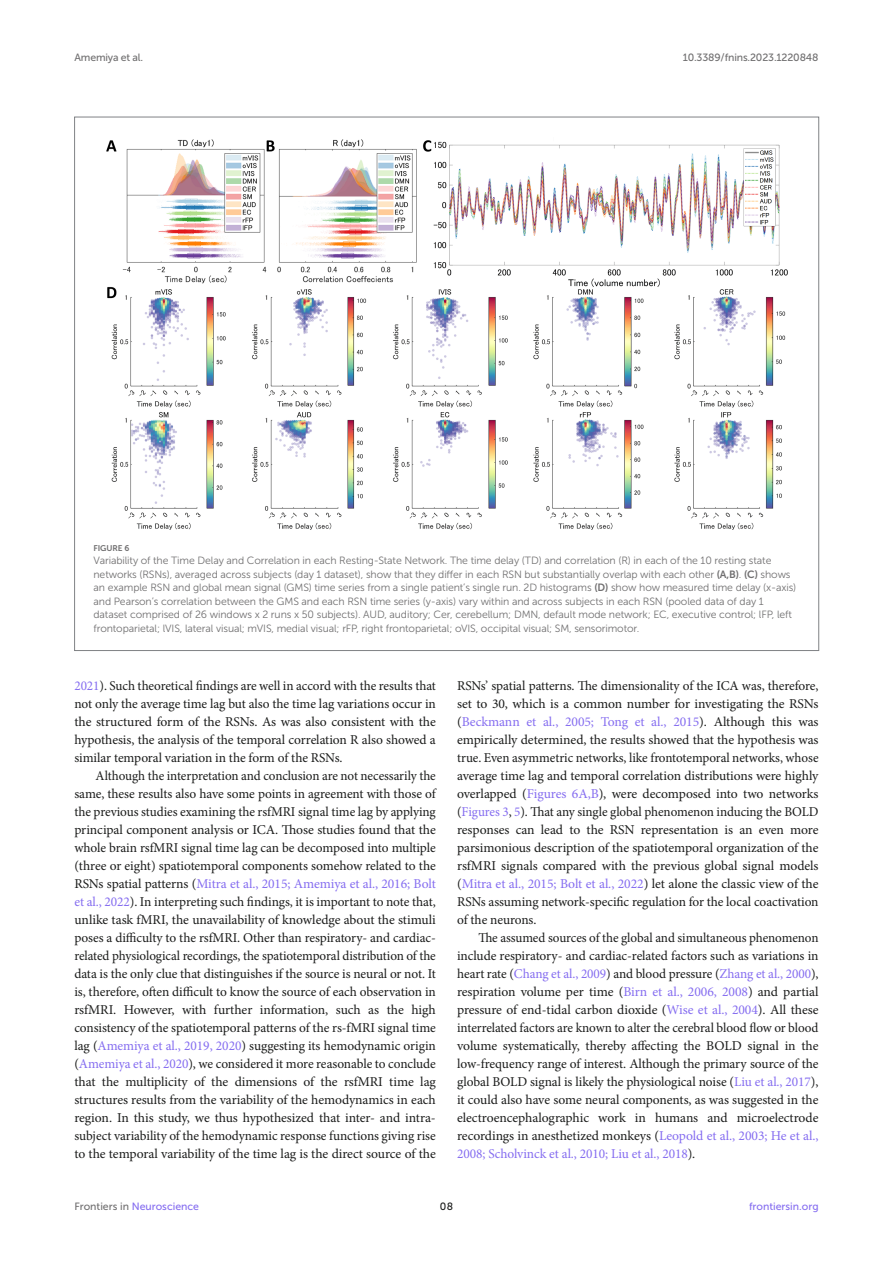
<style>
.page{position:relative;width:893px;height:1263px;background:#fff}
.page>*{position:absolute;margin:0;border:0;box-sizing:border-box;transform-origin:0 0}
.TEXT{font:13.5px/18px "Minion Pro";letter-spacing:-.005em;color:#1b1c1b;text-align:justify}
.FIG_LEG{font:10.5px/13.5px "Museo Sans 300";letter-spacing:-.01em;color:#706f70}
.t1{font:10.5px "Museo Sans 500";letter-spacing:-.015em;color:#706f70}
.t2{font:10.5px "Museo Sans 500";color:#856df0}
.t3{font:10.5px "Museo Sans 500";color:#1b1c1b}
.FIG_HD{font:8.25px "Museo Sans 700";letter-spacing:-.01em;color:#706f70}
.s1{font-family:"Museo Sans 700"}
.s2{color:#856df0}
.s3{color:#706f70}
</style>
<div class="page">
<img style="left:106px;top:139px;width:682px;height:391px">
<p class="t1" style="left:74px;top:51px;width:70px">Amemiya et al.</p>
<p class="t1" style="left:683px;top:51px;width:137px">10.3389/fnins.2023.1220848</p>
<p class="FIG_HD" style="left:94px;top:543px;width:37px">FIGURE 6</p>
<p class="FIG_LEG" style="left:94px;top:554px;width:704px">Variability of the Time Delay and Correlation in each Resting-State Network. The time delay (TD) and correlation (R) in each of the 10 resting state networks (RSNs), averaged across subjects (day 1 dataset), show that they differ in each RSN but substantially overlap with each other <span class="s1">(A,B)</span>. <span class="s1">(C)</span> shows an example RSN and global mean signal (GMS) time series from a single patient’s single run. 2D histograms <span class="s1">(D)</span> show how measured time delay (x-axis) and Pearson’s correlation between the GMS and each RSN time series (y-axis) vary within and across subjects in each RSN (pooled data of day 1 dataset comprised of 26 windows x 2 runs x 50 subjects). AUD, auditory; Cer, cerebellum; DMN, default mode network; EC, executive control; lFP, left frontoparietal; lVIS, lateral visual; mVIS, medial visual; rFP, right frontoparietal; oVIS, occipital visual; SM, sensorimotor.</p>
<p class="TEXT" style="left:74px;top:677px;width:363px"><span class="s2">2021</span>). Such theoretical findings are well in accord with the results that not only the average time lag but also the time lag variations occur in the structured form of the RSNs. As was also consistent with the hypothesis, the analysis of the temporal correlation R also showed a similar temporal variation in the form of the RSNs.</p>
<p class="TEXT" style="left:74px;top:767px;width:363px;text-indent:21px">Although the interpretation and conclusion are not necessarily the same, these results also have some points in agreement with those of the previous studies examining the rsfMRI signal time lag by applying principal component analysis or ICA. Those studies found that the whole brain rsfMRI signal time lag can be decomposed into multiple (three or eight) spatiotemporal components somehow related to the RSNs spatial patterns (<span class="s2">Mitra et al., 2015; Amemiya et al., 2016; Bolt et al., 2022</span>). In interpreting such findings, it is important to note that, unlike task fMRI, the unavailability of knowledge about the stimuli poses a difficulty to the rsfMRI. Other than respiratory- and cardiac&shy;related physiological recordings, the spatiotemporal distribution of the data is the only clue that distinguishes if the source is neural or not. It is, therefore, often difficult to know the source of each observation in rsfMRI. However, with further information, such as the high consistency of the spatiotemporal patterns of the rs-fMRI signal time lag (<span class="s2">Amemiya et al., 2019, 2020</span>) suggesting its hemodynamic origin (<span class="s2">Amemiya et al., 2020</span>), we considered it more reasonable to conclude that the multiplicity of the dimensions of the rsfMRI time lag structures results from the variability of the hemodynamics in each region. In this study, we thus hypothesized that inter- and intra&shy;subject variability of the hemodynamic response functions giving rise to the temporal variability of the time lag is the direct source of the</p>
<p class="TEXT" style="left:457px;top:677px;width:363px">RSNs’ spatial patterns. The dimensionality of the ICA was, therefore, set to 30, which is a common number for investigating the RSNs (<span class="s2">Beckmann et al., 2005; Tong et al., 2015</span>). Although this was empirically determined, the results showed that the hypothesis was true. Even asymmetric networks, like frontotemporal networks, whose average time lag and temporal correlation distributions were highly overlapped (<span class="s2">Figures 6A,B</span>), were decomposed into two networks (<span class="s2">Figures 3</span>, <span class="s2">5</span>). That any single global phenomenon inducing the BOLD responses can lead to the RSN representation is an even more parsimonious description of the spatiotemporal organization of the rsfMRI signals compared with the previous global signal models (<span class="s2">Mitra et al., 2015; Bolt et al., 2022</span>) let alone the classic view of the RSNs assuming network-specific regulation for the local coactivation of the neurons.</p>
<p class="TEXT" style="left:457px;top:929px;width:363px;text-indent:21px">The assumed sources of the global and simultaneous phenomenon include respiratory- and cardiac-related factors such as variations in heart rate (<span class="s2">Chang et al., 2009</span>) and blood pressure (<span class="s2">Zhang et al., 2000</span>), respiration volume per time (<span class="s2">Birn et al., 2006, 2008</span>) and partial pressure of end-tidal carbon dioxide (<span class="s2">Wise et al., 2004</span>). All these interrelated factors are known to alter the cerebral blood flow or blood volume systematically, thereby affecting the BOLD signal in the low-frequency range of interest. Although the primary source of the global BOLD signal is likely the physiological noise (<span class="s2">Liu et al., 2017</span>), it could also have some neural components, as was suggested in the electroencephalographic work in humans and microelectrode recordings in anesthetized monkeys (<span class="s2">Leopold et al., 2003; He et al., 2008; Scholvinck et al., 2010; Liu et al., 2018</span>).</p>
<p class="t2" style="left:74px;top:1200px;width:126px"><span class="s3">Frontiers in</span> Neuroscience</p>
<p class="t3" style="left:440px;top:1200px;width:15px">08</p>
<p class="t2" style="left:749px;top:1200px;width:71px">frontiersin.org</p>
</div>
